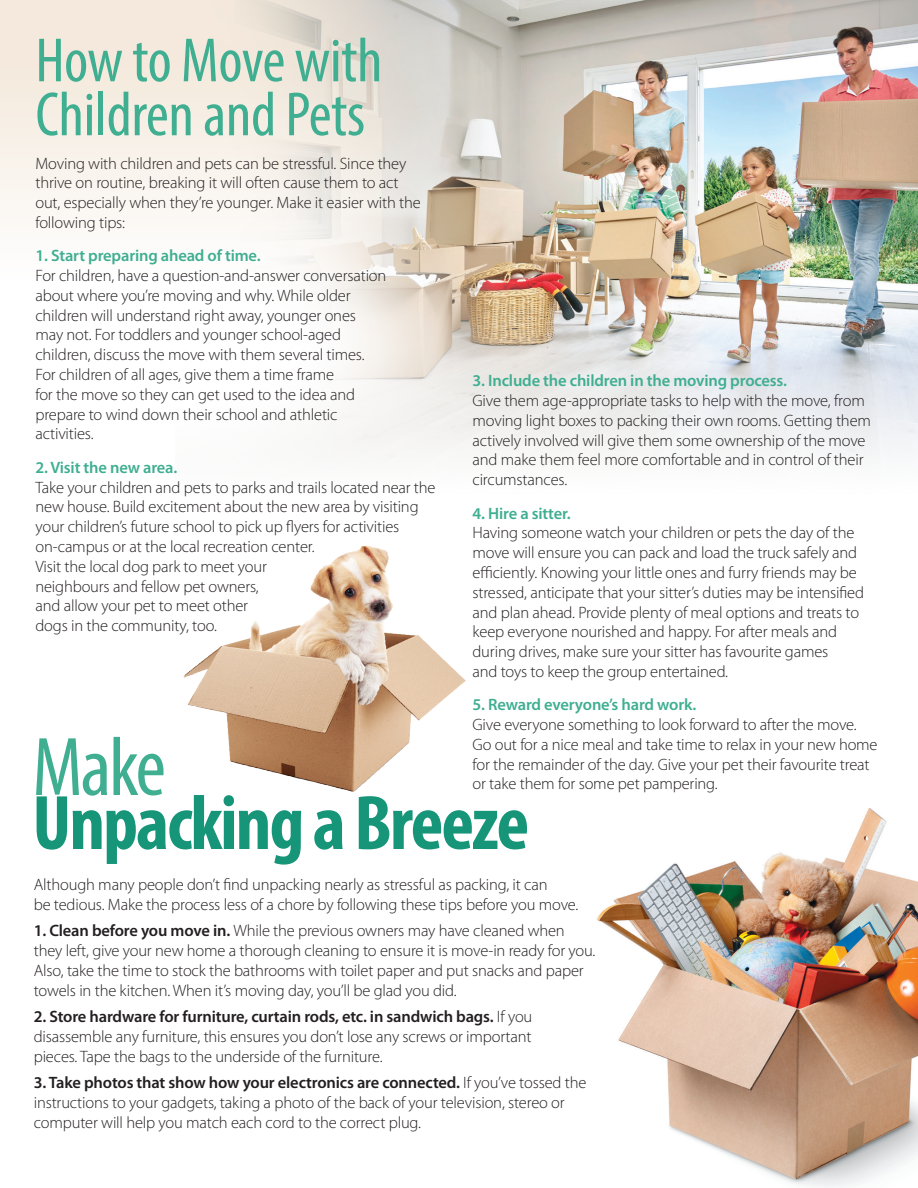
<style>
.page{position:relative;width:918px;height:1188px;background:#fff}
.page>*{position:absolute;margin:0;border:0;box-sizing:border-box;transform-origin:0 0}
.t1{font:condensed 84px "Myriad Pro";color:#3fae91}
.t2{font:700 condensed 78px "Myriad Pro";letter-spacing:-.025em;color:#169579}
.t3{font:condensed 63px/54px "Myriad Pro";letter-spacing:-.005em;color:#3fae91}
.t4{font:300 16.5px/19.8px "Myriad Pro";letter-spacing:-.01em;color:#231f20}
.s1{font-weight:600;color:#3fae91}
.s2{font-weight:600}
</style>
<div class="page">
<img style="left:597px;top:808px;width:321px;height:380px">
<img style="left:183px;top:545px;width:283px;height:247px">
<div style="left:0;top:0;width:918px;height:315px;background:linear-gradient(to bottom,#f2e5d6,#fff)"></div>
<img style="left:176px;top:0;width:742px;height:460px">
<p class="t3" style="left:35px;top:33px;width:349px">How to Move with<br>Children and Pets</p>
<p class="t4" style="left:35px;top:153px;width:387px">Moving with children and pets can be stressful. Since they thrive on routine, breaking it will often cause them to act out, especially when they’re younger. Make it easier with the following tips:</p>
<p class="t4" style="left:35px;top:246px;width:352px"><span class="s1">1. Start preparing ahead of time.<br></span>For children, have a question-and-answer conversation about where you’re moving and why. While older children will understand right away, younger ones may not. For toddlers and younger school-aged children, discuss the move with them several times.<br>For children of all ages, give them a time frame<br>for the move so they can get used to the idea and prepare to wind down their school and athletic activities.</p>
<p class="t4" style="left:35px;top:457px;width:402px"><span class="s1">2. Visit the new area.<br></span>Take your children and pets to parks and trails located near the new house. Build excitement about the new area by visiting your children’s future school to pick up flyers for activities on-campus or at the local recreation center.<br>Visit the local dog park to meet your<br>neighbours and fellow pet owners,<br>and allow your pet to meet other<br>dogs in the community, too.</p>
<p class="t4" style="left:472px;top:371px;width:400px"><span class="s1">3. Include the children in the moving process.<br></span>Give them age-appropriate tasks to help with the move, from moving light boxes to packing their own rooms. Getting them actively involved will give them some ownership of the move and make them feel more comfortable and in control of their circumstances.</p>
<p class="t4" style="left:472px;top:503px;width:393px"><span class="s1">4. Hire a sitter.<br></span>Having someone watch your children or pets the day of the move will ensure you can pack and load the truck safely and efficiently. Knowing your little ones and furry friends may be stressed, anticipate that your sitter’s duties may be intensified and plan ahead. Provide plenty of meal options and treats to keep everyone nourished and happy. For after meals and during drives, make sure your sitter has favourite games<br>and toys to keep the group entertained.</p>
<p class="t4" style="left:472px;top:695px;width:407px"><span class="s1">5. Reward everyone’s hard work.<br></span>Give everyone something to look forward to after the move.<br>Go out for a nice meal and take time to relax in your new home for the remainder of the day. Give your pet their favourite treat</p>
<p class="t1" style="left:32px;top:716px;width:135px">Make</p>
<p class="t4" style="left:472px;top:774px;width:247px">or take them for some pet pampering.</p>
<p class="t2" style="left:32px;top:774px;width:498px">Unpacking a Breeze</p>
<p class="t4" style="left:34px;top:874px;width:546px">Although many people don’t find unpacking nearly as stressful as packing, it can<br>be tedious. Make the process less of a chore by following these tips before you move.</p>
<p class="t4" style="left:34px;top:921px;width:563px"><span class="s2">1. Clean before you move in.</span> While the previous owners may have cleaned when they left, give your new home a thorough cleaning to ensure it is move-in ready for you.<br>Also, take the time to stock the bathrooms with toilet paper and put snacks and paper towels in the kitchen. When it’s moving day, you’ll be glad you did.</p>
<p class="t4" style="left:34px;top:1007px;width:500px;text-align:justify"><span class="s2">2. Store hardware for furniture, curtain rods, etc. in sandwich bags.</span> If you disassemble any furniture, this ensures you don’t lose any screws or important pieces. Tape the bags to the underside of the furniture.</p>
<p class="t4" style="left:34px;top:1073px;width:554px"><span class="s2">3. Take photos that show how your electronics are connected.</span> If you’ve tossed the instructions to your gadgets, taking a photo of the back of your television, stereo or computer will help you match each cord to the correct plug.</p>
</div>
